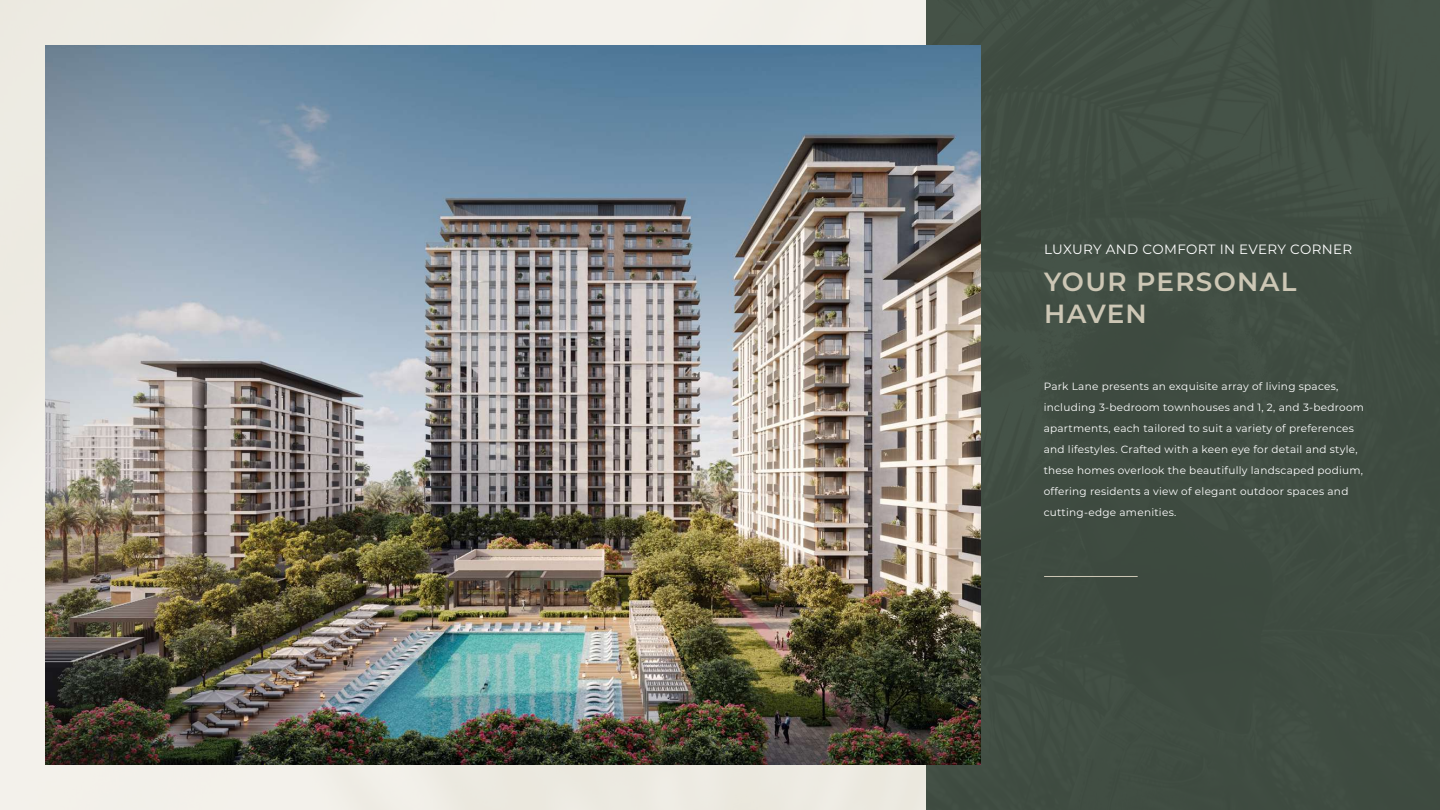
<style>
.page{position:relative;width:1440px;height:810px;background:#fff}
.page>*{position:absolute;margin:0;border:0;box-sizing:border-box;transform-origin:0 0}
.t1{font:600 26.25px/31.5px "Montserrat";letter-spacing:.05em;color:#cdc7b5}
.t2{font:13.5px "Montserrat";letter-spacing:.025em;color:#fff}
.t3{font:10.5px/21px "Montserrat";letter-spacing:.025em;color:#fff}
</style>
<div class="page">
<div style="left:0;top:0;width:927px;height:810px;background:#f1eee7"></div>
<div style="left:927px;top:0;width:513px;height:810px;background:#404c42"></div>
<hr style="left:1044px;top:576px;width:94px;height:1px;background:#cdc7b5">
<img style="left:45px;top:45px;width:936px;height:720px">
<p class="t2" style="left:1044px;top:239px;width:310px">LUXURY AND COMFORT IN EVERY CORNER</p>
<h1 class="t1" style="left:1044px;top:265px;width:254px">YOUR PERSONAL<br>HAVEN</h1>
<p class="t3" style="left:1044px;top:376px;width:322px">Park Lane presents an exquisite array of living spaces, including 3-bedroom townhouses and 1, 2, and 3-bedroom apartments, each tailored to suit a variety of preferences and lifestyles. Crafted with a keen eye for detail and style, these homes overlook the beautifully landscaped podium, offering residents a view of elegant outdoor spaces and cutting-edge amenities.</p>
</div>
